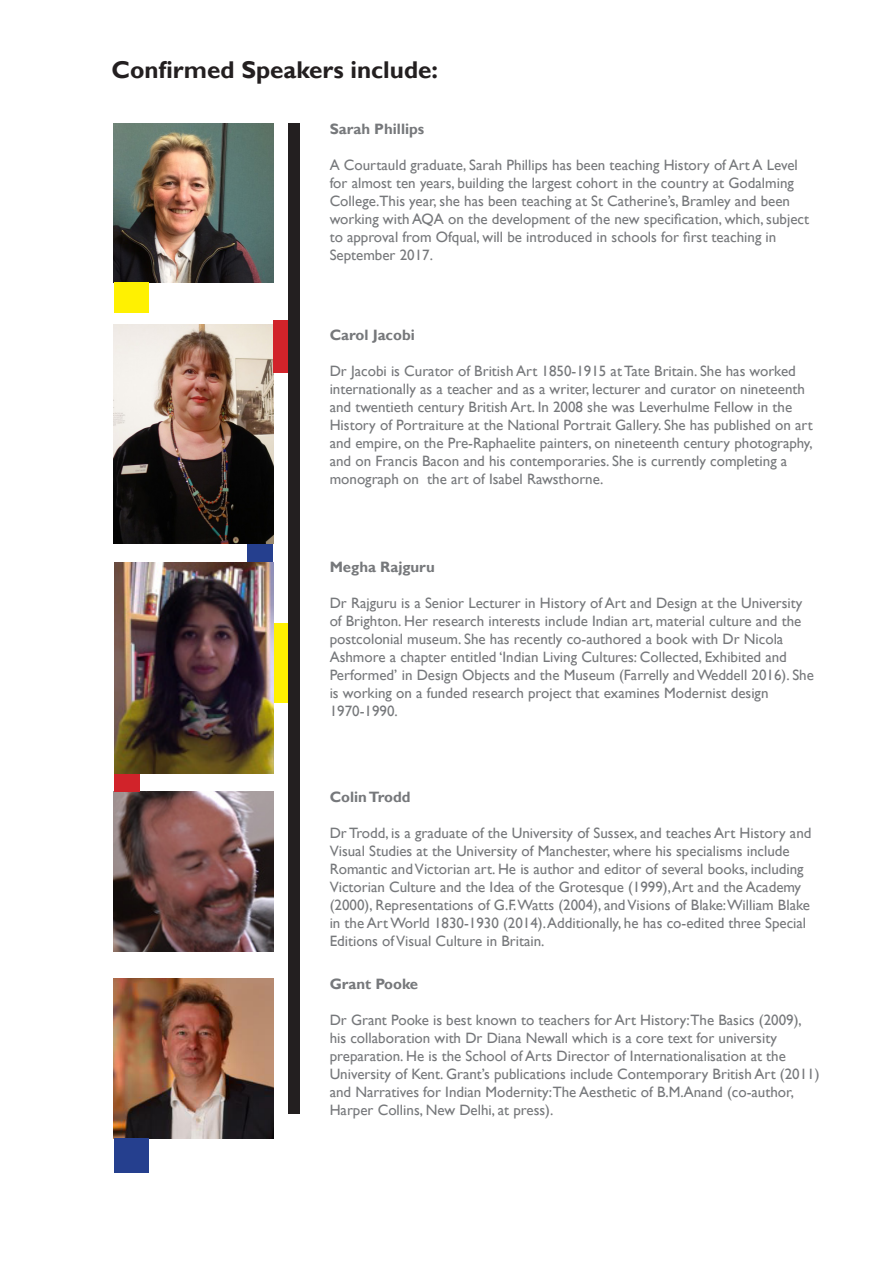
<style>
.page{position:relative;width:893px;height:1263px;background:#fff}
.page>*{position:absolute;margin:0;border:0;box-sizing:border-box;transform-origin:0 0}
.t1{font:700 24.3px "Gill Sans";color:#231f20}
.t2{font:15px/18px "Gill Sans";color:#76787b}
.t3{font:700 15px "Gill Sans";color:#76787b}
</style>
<div class="page">
<div style="left:247px;top:543px;width:26px;height:30px;background:#253f8e"></div>
<img style="left:114px;top:792px;width:159px;height:159px">
<img style="left:114px;top:979px;width:159px;height:159px">
<div style="left:288px;top:123px;width:12px;height:991px;background:#231f20"></div>
<div style="left:273px;top:624px;width:15px;height:79px;background:#fff101"></div>
<div style="left:114px;top:1138px;width:35px;height:35px;background:#253f8e"></div>
<div style="left:114px;top:762px;width:26px;height:30px;background:#d1232a"></div>
<img style="left:114px;top:123px;width:159px;height:160px">
<img style="left:114px;top:324px;width:159px;height:219px">
<div style="left:114px;top:283px;width:35px;height:30px;background:#fff101"></div>
<div style="left:273px;top:320px;width:15px;height:53px;background:#d1232a"></div>
<img style="left:115px;top:563px;width:158px;height:210px">
<p class="t1" style="left:111px;top:56px;width:328px">Confirmed Speakers include:</p>
<p class="t3" style="left:330px;top:120px;width:96px">Sarah Phillips</p>
<p class="t2" style="left:330px;top:156px;width:481px">A Courtauld graduate, Sarah Phillips has been teaching History of Art A Level for almost ten years, building the largest cohort in the country at Godalming College.This year, she has been teaching at St Catherine’s, Bramley and been working with AQA on the development of the new specification, which, subject to approval from Ofqual, will be introduced in schools for first teaching in September 2017.</p>
<p class="t3" style="left:330px;top:326px;width:87px">Carol Jacobi</p>
<p class="t2" style="left:330px;top:362px;width:484px">Dr Jacobi is Curator of British Art 1850-1915 at Tate Britain. She has worked internationally as a teacher and as a writer, lecturer and curator on nineteenth and twentieth century British Art. In 2008 she was Leverhulme Fellow in the History of Portraiture at the National Portrait Gallery. She has published on art and empire, on the Pre-Raphaelite painters, on nineteenth century photography, and on Francis Bacon and his contemporaries. She is currently completing a monograph on the art of Isabel Rawsthorne.</p>
<p class="t3" style="left:330px;top:558px;width:107px">Megha Rajguru</p>
<p class="t2" style="left:330px;top:594px;width:486px">Dr Rajguru is a Senior Lecturer in History of Art and Design at the University of Brighton. Her research interests include Indian art, material culture and the postcolonial museum. She has recently co-authored a book with Dr Nicola Ashmore a chapter entitled ‘Indian Living Cultures: Collected, Exhibited and Performed’ in Design Objects and the Museum (Farrelly and Weddell 2016). She is working on a funded research project that examines Modernist design 1970-1990.</p>
<p class="t3" style="left:330px;top:788px;width:82px">Colin Trodd</p>
<p class="t2" style="left:330px;top:824px;width:483px">Dr Trodd, is a graduate of the University of Sussex, and teaches Art History and Visual Studies at the University of Manchester, where his specialisms include Romantic and Victorian art. He is author and editor of several books, including Victorian Culture and the Idea of the Grotesque (1999), Art and the Academy (2000), Representations of G.F.Watts (2004), and Visions of Blake:William Blake in the Art World 1830-1930 (2014). Additionally, he has co-edited three Special Editions of Visual Culture in Britain.</p>
<p class="t3" style="left:330px;top:975px;width:90px">Grant Pooke</p>
<p class="t2" style="left:330px;top:1011px;width:491px">Dr Grant Pooke is best known to teachers for Art History:The Basics (2009), his collaboration with Dr Diana Newall which is a core text for university preparation. He is the School of Arts Director of Internationalisation at the University of Kent. Grant’s publications include Contemporary British Art (2011) and Narratives for Indian Modernity:The Aesthetic of B.M.Anand (co-author, Harper Collins, New Delhi, at press).</p>
</div>
